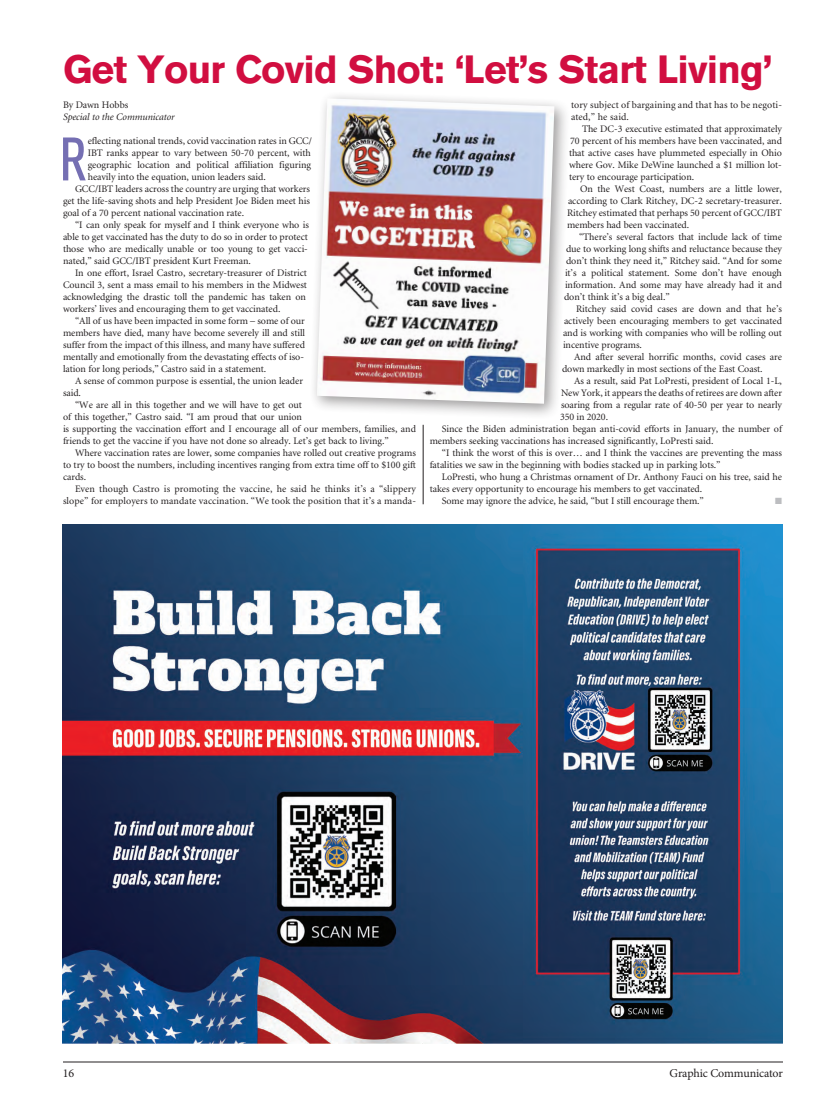
<style>
.page{position:relative;width:819px;height:1116px;background:#fff}
.page>*{position:absolute;margin:0;border:0;box-sizing:border-box;transform-origin:0 0}
.t1{font:condensed 60.8px "Akzidenz Grotesk BE";color:#756fb3}
.t2{font:700 39px "Akzidenz Grotesk BE";letter-spacing:-.02em;color:#d10e40}
.t3{font:12px "Minion Pro";letter-spacing:-.015em;color:#231f20}
.t4{font:10px/12px "Minion";letter-spacing:-.005em;color:#231f20;text-align:justify}
.t5{font:italic 10px "Minion";letter-spacing:-.005em;color:#231f20}
.t6{font:9px "Zapf Dingbats ITC";color:#bcbdc0}
</style>
<div class="page">
<hr style="left:63px;top:1062px;width:720px;height:1px;background:#231f20">
<img style="left:63px;top:525px;width:720px;height:519px">
<div style="left:309px;top:90px;width:262px;height:330px;background:#231f20;opacity:.45"></div>
<img style="left:317px;top:107px;width:237px;height:297px">
<div style="left:48px;top:39px;width:739px;height:68px;background:#fff"></div>
<hr style="left:423px;top:425px;width:1px;height:79px;background:#231f20">
<h2 class="t2" style="left:63px;top:47px;width:711px">Get Your Covid Shot: ‘Let’s Start Living’</h2>
<p class="t4" style="left:63px;top:99px;width:67px">By Dawn Hobbs</p>
<p class="t5" style="left:63px;top:112px;width:113px">Special to the Communicator</p>
<p class="t4" style="left:88px;top:135px;width:226px">eflecting national trends, covid vaccination rates in GCC/</p>
<p class="t4" style="left:88px;top:147px;width:225px">IBT ranks appear to vary between 50-70 percent, with</p>
<p class="t4" style="left:88px;top:159px;width:225px">geographic location and political affiliation figuring</p>
<p class="t4" style="left:88px;top:171px;width:180px">heavily into the equation, union leaders said.</p>
<p class="t4" style="left:75px;top:183px;width:237px">GCC/IBT leaders across the country are urging that workers</p>
<p class="t4" style="left:63px;top:195px;width:249px">get the life-saving shots and help President Joe Biden meet his</p>
<p class="t4" style="left:63px;top:207px;width:183px">goal of a 70 percent national vaccination rate.</p>
<p class="t4" style="left:75px;top:219px;width:236px">“I can only speak for myself and I think everyone who is</p>
<p class="t4" style="left:63px;top:231px;width:247px">able to get vaccinated has the duty to do so in order to protect</p>
<p class="t4" style="left:63px;top:243px;width:246px">those who are medically unable or too young to get vacci-</p>
<p class="t4" style="left:63px;top:255px;width:189px">nated,” said GCC/IBT president Kurt Freeman.</p>
<p class="t4" style="left:75px;top:267px;width:234px">In one effort, Israel Castro, secretary-treasurer of District</p>
<p class="t4" style="left:63px;top:279px;width:246px">Council 3, sent a mass email to his members in the Midwest</p>
<p class="t4" style="left:63px;top:291px;width:244px">acknowledging the drastic toll the pandemic has taken on</p>
<p class="t4" style="left:63px;top:303px;width:219px">workers’ lives and encouraging them to get vaccinated.</p>
<p class="t4" style="left:75px;top:315px;width:231px">“All of us have been impacted in some form – some of our</p>
<p class="t4" style="left:63px;top:327px;width:244px">members have died, many have become severely ill and still</p>
<p class="t4" style="left:63px;top:339px;width:244px">suffer from the impact of this illness, and many have suffered</p>
<p class="t4" style="left:63px;top:351px;width:242px">mentally and emotionally from the devastating effects of iso-</p>
<p class="t4" style="left:63px;top:363px;width:205px">lation for long periods,” Castro said in a statement.</p>
<p class="t4" style="left:75px;top:375px;width:230px">A sense of common purpose is essential, the union leader</p>
<p class="t4" style="left:63px;top:387px;width:20px">said.</p>
<p class="t4" style="left:75px;top:399px;width:228px">“We are all in this together and we will have to get out</p>
<p class="t4" style="left:63px;top:411px;width:240px">of this together,” Castro said. “I am proud that our union</p>
<p class="t4" style="left:63px;top:423px;width:354px">is supporting the vaccination effort and I encourage all of our members, families, and</p>
<p class="t4" style="left:63px;top:435px;width:327px">friends to get the vaccine if you have not done so already. Let’s get back to living.”</p>
<p class="t4" style="left:75px;top:447px;width:343px">Where vaccination rates are lower, some companies have rolled out creative programs</p>
<p class="t4" style="left:63px;top:459px;width:355px">to try to boost the numbers, including incentives ranging from extra time off to $100 gift</p>
<p class="t4" style="left:63px;top:471px;width:25px">cards.</p>
<p class="t4" style="left:75px;top:483px;width:342px">Even though Castro is promoting the vaccine, he said he thinks it’s a “slippery</p>
<p class="t4" style="left:63px;top:495px;width:354px">slope” for employers to mandate vaccination. “We took the position that it’s a manda-</p>
<h1 class="t1" style="left:60px;top:126px;width:28px">R</h1>
<p class="t4" style="left:571px;top:99px;width:213px">tory subject of bargaining and that has to be negoti&shy;ated,” he said.</p>
<p class="t4" style="left:569px;top:123px;width:215px;text-indent:13px">The DC-3 executive estimated that approximately 70 percent of his members have been vaccinated, and that active cases have plummeted especially in Ohio where Gov. Mike DeWine launched a $1 million lot&shy;tery to encourage participation.</p>
<p class="t4" style="left:567px;top:183px;width:217px;text-indent:13px">On the West Coast, numbers are a little lower, according to Clark Ritchey, DC-2 secretary-treasurer.<br>Ritchey estimated that perhaps 50 percent of GCC/IBT members had been vaccinated.</p>
<p class="t4" style="left:564px;top:231px;width:220px;text-indent:15px">“There’s several factors that include lack of time due to working long shifts and reluctance because they don’t think they need it,” Ritchey said. “And for some it’s a political statement. Some don’t have enough information. And some may have already had it and don’t think it’s a big deal.”</p>
<p class="t4" style="left:563px;top:303px;width:221px;text-indent:13px">Ritchey said covid cases are down and that he’s actively been encouraging members to get vaccinated and is working with companies who will be rolling out incentive programs.</p>
<p class="t4" style="left:562px;top:351px;width:222px;text-indent:12px">And after several horrific months, covid cases are down markedly in most sections of the East Coast.</p>
<p class="t4" style="left:574px;top:375px;width:210px">As a result, said Pat LoPresti, president of Local 1-L,</p>
<p class="t4" style="left:561px;top:387px;width:223px">New York, it appears the deaths of retirees are down after</p>
<p class="t4" style="left:561px;top:399px;width:222px">soaring from a regular rate of 40-50 per year to nearly</p>
<p class="t4" style="left:560px;top:411px;width:50px">350 in 2020.</p>
<p class="t4" style="left:442px;top:423px;width:342px">Since the Biden administration began anti-covid efforts in January, the number of</p>
<p class="t4" style="left:430px;top:435px;width:285px">members seeking vaccinations has increased significantly, LoPresti said.</p>
<p class="t4" style="left:442px;top:447px;width:342px">“I think the worst of this is over… and I think the vaccines are preventing the mass</p>
<p class="t4" style="left:430px;top:459px;width:292px">fatalities we saw in the beginning with bodies stacked up in parking lots.”</p>
<p class="t4" style="left:442px;top:471px;width:342px">LoPresti, who hung a Christmas ornament of Dr. Anthony Fauci on his tree, said he</p>
<p class="t4" style="left:430px;top:483px;width:274px">takes every opportunity to encourage his members to get vaccinated.</p>
<p class="t4" style="left:442px;top:495px;width:264px">Some may ignore the advice, he said, “but I still encourage them.”</p>
<p class="t6" style="left:775px;top:497px;width:8px">■</p>
<p class="t3" style="left:63px;top:1065px;width:13px">16</p>
<p class="t3" style="left:670px;top:1065px;width:115px">Graphic Communicator</p>
</div>
